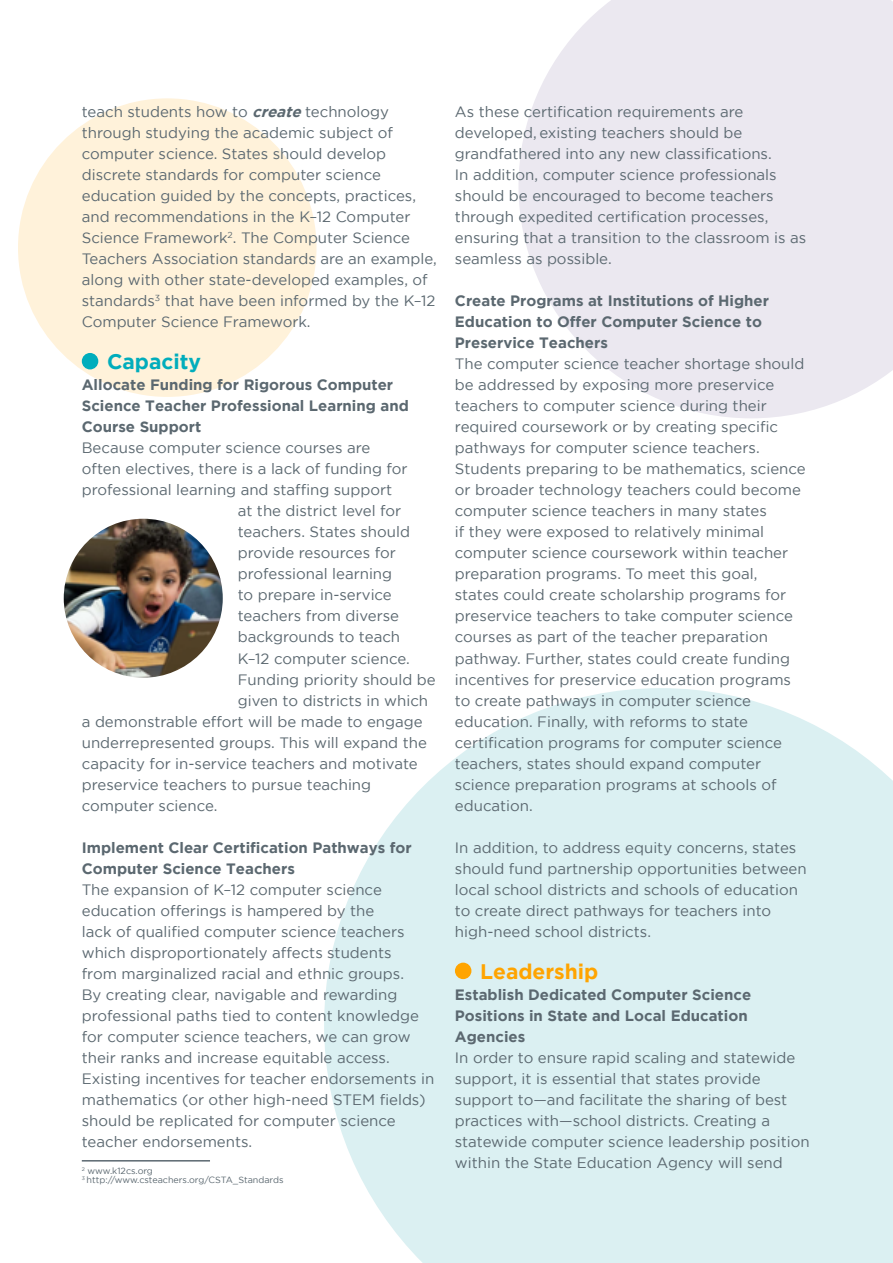
<style>
.page{position:relative;width:893px;height:1263px;background:#fff}
.page>*{position:absolute;margin:0;border:0;box-sizing:border-box;transform-origin:0 0}
.t1{font:700 21px "Gotham";color:#ffa400}
.t2{font:700 21px "Gotham";color:#00adbc}
.t3{font:15px/21px "Gotham";color:#5b6870}
.t4{font:700 15px/21px "Gotham";color:#5b6870}
.t5{font:9px "Gotham";color:#5b6870}
.s1{font-weight:700;font-style:italic}
</style>
<div class="page">
<svg style="left:518px;top:0;width:375px;height:418px;background:#edeaf1"></svg>
<div style="left:18px;top:98px;width:298px;height:299px;background:#fff2da;border-radius:50%"></div>
<svg style="left:324px;top:688px;width:569px;height:575px;background:#dff1f3"></svg>
<div style="left:82px;top:353px;width:16px;height:16px;background:#00adbc;border-radius:50%"></div>
<div style="left:455px;top:963px;width:16px;height:16px;background:#ffa400;border-radius:50%"></div>
<img style="left:56px;top:511px;width:174px;height:174px;border-radius:87px">
<div style="left:49px;top:504px;width:189px;height:189px;border:15px solid #fff;border-radius:50%"></div>
<hr style="left:82px;top:1160px;width:128px;height:1px;background:#5b6870">
<p class="t3" style="left:82px;top:101px;width:356px">teach students how to <span class="s1">create</span> technology through studying the academic subject of computer science. States should develop discrete standards for computer science education guided by the concepts, practices, and recommendations in the K–12 Computer Science Framework<sup>2</sup>. The Computer Science Teachers Association standards are an example, along with other state-developed examples, of standards<sup>3</sup> that have been informed by the K–12<br>Computer Science Framework.</p>
<p class="t2" style="left:107px;top:350px;width:96px">Capacity</p>
<p class="t4" style="left:82px;top:374px;width:328px">Allocate Funding for Rigorous Computer<br>Science Teacher Professional Learning and<br>Course Support</p>
<p class="t3" style="left:82px;top:437px;width:290px">Because computer science courses are</p>
<p class="t3" style="left:82px;top:458px;width:327px">often electives, there is a lack of funding for</p>
<p class="t3" style="left:82px;top:479px;width:312px">professional learning and staffing support</p>
<p class="t3" style="left:238px;top:500px;width:165px">at the district level for</p>
<p class="t3" style="left:238px;top:521px;width:174px">teachers. States should</p>
<p class="t3" style="left:238px;top:542px;width:160px">provide resources for</p>
<p class="t3" style="left:238px;top:563px;width:156px">professional learning</p>
<p class="t3" style="left:238px;top:584px;width:156px">to prepare in-service</p>
<p class="t3" style="left:238px;top:605px;width:163px">teachers from diverse</p>
<p class="t3" style="left:238px;top:626px;width:164px">backgrounds to teach</p>
<p class="t3" style="left:238px;top:647px;width:173px">K–12 computer science.</p>
<p class="t3" style="left:238px;top:668px;width:199px">Funding priority should be</p>
<p class="t3" style="left:238px;top:689px;width:192px">given to districts in which</p>
<p class="t3" style="left:82px;top:710px;width:342px">a demonstrable effort will be made to engage</p>
<p class="t3" style="left:82px;top:731px;width:347px">underrepresented groups. This will expand the</p>
<p class="t3" style="left:82px;top:752px;width:337px">capacity for in-service teachers and motivate</p>
<p class="t3" style="left:82px;top:773px;width:291px">preservice teachers to pursue teaching</p>
<p class="t3" style="left:82px;top:794px;width:137px">computer science.</p>
<p class="t4" style="left:82px;top:836px;width:331px">Implement Clear Certification Pathways for</p>
<p class="t4" style="left:82px;top:857px;width:215px">Computer Science Teachers</p>
<p class="t3" style="left:82px;top:878px;width:354px">The expansion of K–12 computer science education offerings is hampered by the<br>lack of qualified computer science teachers which disproportionately affects students<br>from marginalized racial and ethnic groups.<br>By creating clear, navigable and rewarding professional paths tied to content knowledge for computer science teachers, we can grow their ranks and increase equitable access.<br>Existing incentives for teacher endorsements in mathematics (or other high-need STEM fields) should be replicated for computer science teacher endorsements.</p>
<p class="t5" style="left:82px;top:1165px;width:73px"><sup>2</sup> www.k12cs.org</p>
<p class="t5" style="left:82px;top:1174px;width:203px"><sup>3</sup> http://www.csteachers.org/CSTA_Standards</p>
<p class="t3" style="left:455px;top:101px;width:353px">As these certification requirements are developed, existing teachers should be grandfathered into any new classifications.<br>In addition, computer science professionals should be encouraged to become teachers through expedited certification processes, ensuring that a transition to the classroom is as seamless as possible.</p>
<p class="t4" style="left:455px;top:290px;width:316px">Create Programs at Institutions of Higher<br>Education to Offer Computer Science to<br>Preservice Teachers</p>
<p class="t3" style="left:455px;top:353px;width:352px">The computer science teacher shortage should be addressed by exposing more preservice teachers to computer science during their required coursework or by creating specific pathways for computer science teachers.<br>Students preparing to be mathematics, science or broader technology teachers could become computer science teachers in many states<br>if they were exposed to relatively minimal computer science coursework within teacher preparation programs. To meet this goal,<br>states could create scholarship programs for preservice teachers to take computer science courses as part of the teacher preparation pathway. Further, states could create funding incentives for preservice education programs to create pathways in computer science education. Finally, with reforms to state certification programs for computer science teachers, states should expand computer science preparation programs at schools of education.</p>
<p class="t3" style="left:455px;top:836px;width:353px">In addition, to address equity concerns, states should fund partnership opportunities between local school districts and schools of education to create direct pathways for teachers into high-need school districts.</p>
<p class="t1" style="left:480px;top:959px;width:120px">Leadership</p>
<p class="t4" style="left:455px;top:983px;width:298px">Establish Dedicated Computer Science<br>Positions in State and Local Education<br>Agencies</p>
<p class="t3" style="left:455px;top:1046px;width:356px">In order to ensure rapid scaling and statewide support, it is essential that states provide support to—and facilitate the sharing of best practices with—school districts. Creating a statewide computer science leadership position within the State Education Agency will send</p>
</div>
